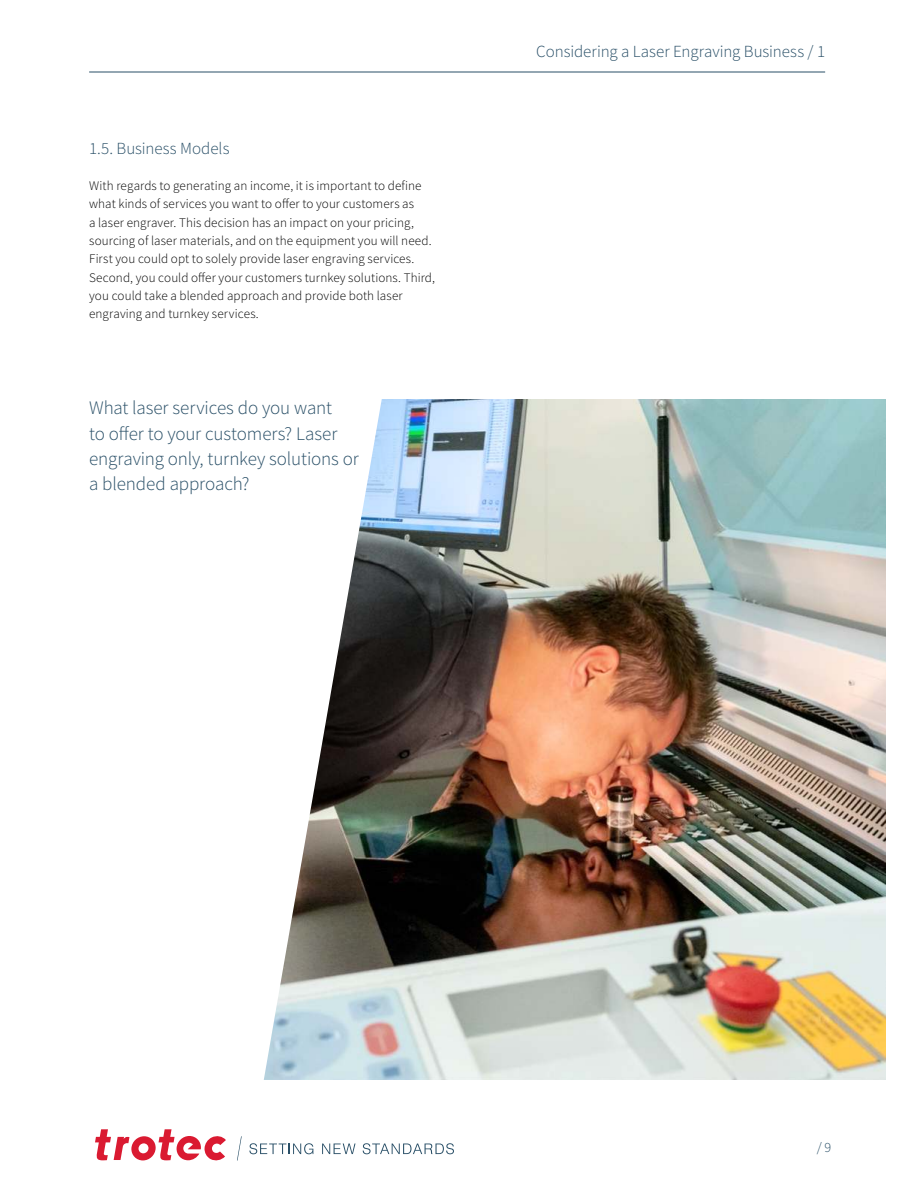
<style>
.page{position:relative;width:918px;height:1188px;background:#fff}
.page>*{position:absolute;margin:0;border:0;box-sizing:border-box;transform-origin:0 0}
.t1{font:300 19.05px/25.3px "Source Sans Pro";letter-spacing:-.005em;color:#294f67}
.t2{font:300 16.95px "Source Sans Pro";color:#294f67}
.t3{font:300 14.1px "Source Sans Pro";color:#294f67}
.t4{font:300 13.05px/18.3px "Source Sans Pro";letter-spacing:.01em;color:#000}
</style>
<div class="page">
<svg style="left:237px;top:1136px;width:5px;height:25px"></svg>
<svg style="left:249px;top:1143px;width:64px;height:11px"></svg>
<svg style="left:322px;top:1144px;width:34px;height:10px"></svg>
<svg style="left:363px;top:1143px;width:91px;height:11px"></svg>
<svg style="left:95px;top:1129px;width:131px;height:32px"></svg>
<img style="left:405px;top:400px;width:480px;height:680px">
<svg style="left:263px;top:399px;width:142px;height:681px"></svg>
<hr style="left:89px;top:72px;width:736px;height:1px;background:#294f67">
<p class="t2" style="left:89px;top:141px;width:142px">1.5. Business Models</p>
<p class="t4" style="left:89px;top:177px;width:347px">With regards to generating an income, it is important to define what kinds of services you want to offer to your customers as<br>a laser engraver. This decision has an impact on your pricing, sourcing of laser materials, and on the equipment you will need.<br>First you could opt to solely provide laser engraving services.<br>Second, you could offer your customers turnkey solutions. Third, you could take a blended approach and provide both laser engraving and turnkey services.</p>
<h1 class="t1" style="left:89px;top:397px;width:271px">What laser services do you want<br>to offer to your customers? Laser engraving only, turnkey solutions or a blended approach?</h1>
<p class="t2" style="left:536px;top:44px;width:290px">Considering a Laser Engraving Business / 1</p>
<p class="t3" style="left:817px;top:1142px;width:16px">/ 9</p>
</div>
